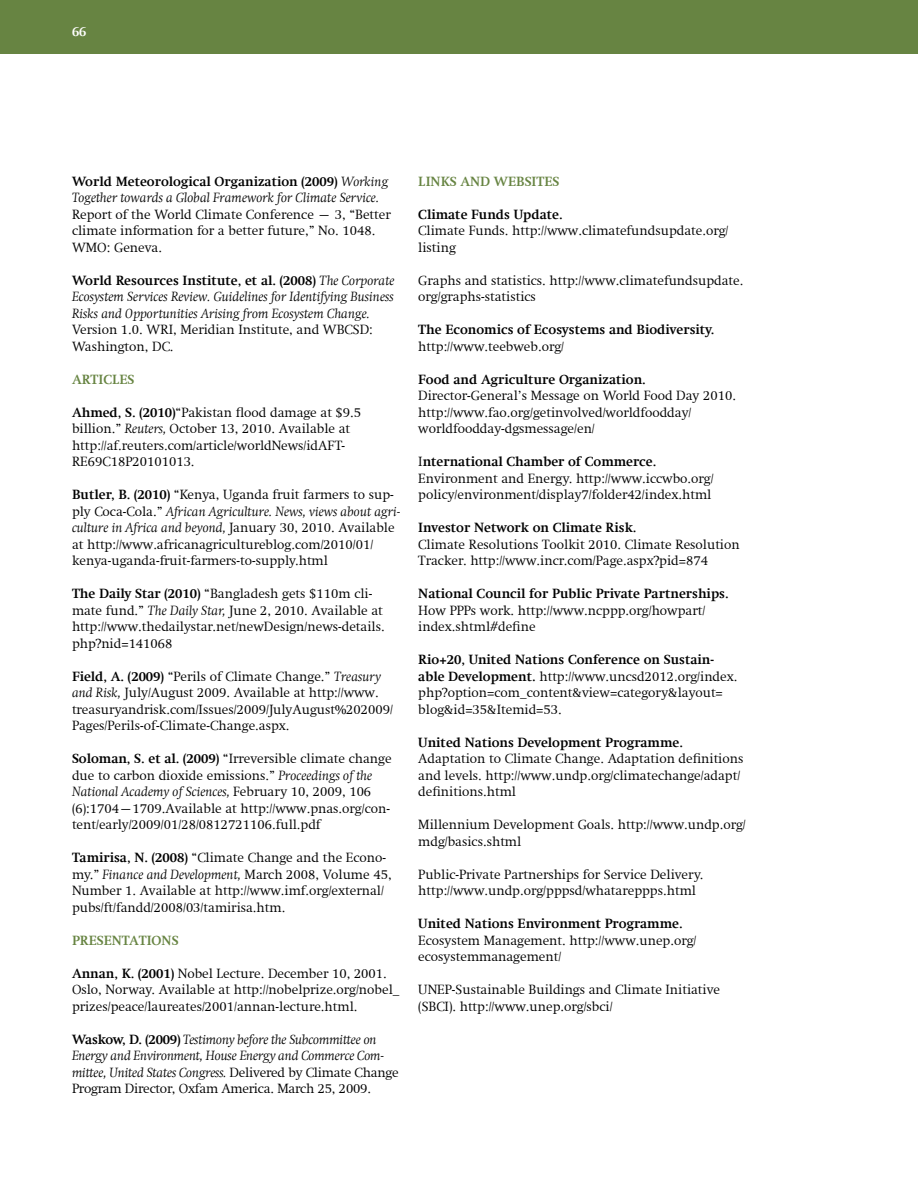
<style>
.page{position:relative;width:918px;height:1188px;background:#fff}
.page>*{position:absolute;margin:0;border:0;box-sizing:border-box;transform-origin:0 0}
.t1{font:300 13.5px/16.5px "Swift Com";color:#000}
.t2{font:italic 300 13.5px/16.5px "Swift Com";letter-spacing:-.015em;color:#000}
.t3{font:700 13.5px "Swift Com";color:#000}
.t4{font:700 13.5px "Swift Com";color:#678442}
.t5{font:700 13.5px "Swift Com";color:#fff}
.s1{font-weight:700;font-style:normal}
.s2{font-weight:700}
.s3{font-style:italic}
.s4{font-style:normal}
</style>
<div class="page">
<div style="left:0;top:0;width:918px;height:54px;background:#678442"></div>
<p class="t5" style="left:72px;top:23px;width:16px">66</p>
<p class="t2" style="left:72px;top:173px;width:318px"><span class="s1">World Meteorological Organization (2009)</span> Working<br>Together towards a Global Framework for Climate Service.</p>
<p class="t1" style="left:72px;top:206px;width:320px">Report of the World Climate Conference – 3, “Better climate information for a better future,” No. 1048.<br>WMO: Geneva.</p>
<p class="t2" style="left:72px;top:272px;width:324px;text-align:justify"><span class="s1">World Resources Institute, et al. (2008)</span> The Corporate Ecosystem Services Review. Guidelines for Identifying Business Risks and Opportunities Arising from Ecosystem Change.</p>
<p class="t1" style="left:72px;top:322px;width:302px">Version 1.0. WRI, Meridian Institute, and WBCSD:<br>Washington, DC.</p>
<p class="t4" style="left:72px;top:371px;width:19px">Artic</p>
<p class="t4" style="left:112px;top:371px;width:16px">les</p>
<p class="t1" style="left:72px;top:404px;width:291px"><span class="s2">Ahmed, S. (2010)</span>“Pakistan flood damage at $9.5 billion.” <span class="s3">Reuters,</span> October 13, 2010. Available at http://af.reuters.com/article/worldNews/idAFT-RE69C18P20101013.</p>
<p class="t1" style="left:72px;top:487px;width:330px"><span class="s2">Butler, B. (2010)</span> “Kenya, Uganda fruit farmers to sup&shy;ply Coca-Cola.” <span class="s3">African Agriculture. News, views about agri&shy;culture in Africa and beyond,</span> January 30, 2010. Available at http://www.africanagricultureblog.com/2010/01/ kenya-uganda-fruit-farmers-to-supply.html</p>
<p class="t1" style="left:72px;top:586px;width:314px"><span class="s2">The Daily Star (2010)</span> “Bangladesh gets $110m cli&shy;mate fund.” <span class="s3">The Daily Star,</span> June 2, 2010. Available at http://www.thedailystar.net/newDesign/news-details. php?nid=141068</p>
<p class="t1" style="left:72px;top:668px;width:323px"><span class="s2">Field, A. (2009)</span> “Perils of Climate Change.” <span class="s3">Treasury and Risk,</span> July/August 2009. Available at http://www. treasuryandrisk.com/Issues/2009/JulyAugust%202009/ Pages/Perils-of-Climate-Change.aspx.</p>
<p class="t1" style="left:72px;top:751px;width:321px"><span class="s2">Soloman, S. et al. (2009)</span> “Irreversible climate change due to carbon dioxide emissions.” <span class="s3">Proceedings of the National Academy of Sciences,</span> February 10, 2009, 106 (6):1704–1709.Available at http://www.pnas.org/con&shy;tent/early/2009/01/28/0812721106.full.pdf</p>
<p class="t1" style="left:72px;top:850px;width:321px"><span class="s2">Tamirisa, N. (2008)</span> “Climate Change and the Econo&shy;my.” <span class="s3">Finance and Development,</span> March 2008, Volume 45, Number 1. Available at http://www.imf.org/external/ pubs/ft/fandd/2008/03/tamirisa.htm.</p>
<p class="t4" style="left:72px;top:932px;width:17px">Prese</p>
<p class="t4" style="left:112px;top:932px;width:19px">ntatio</p>
<p class="t4" style="left:162px;top:932px;width:17px">ns</p>
<p class="t1" style="left:72px;top:965px;width:329px"><span class="s2">Annan, K. (2001)</span> Nobel Lecture. December 10, 2001.<br>Oslo, Norway. Available at http://nobelprize.org/nobel_ prizes/peace/laureates/2001/annan-lecture.html.</p>
<p class="t2" style="left:72px;top:1031px;width:328px"><span class="s1">Waskow, D. (2009)</span> Testimony before the Subcommittee on Energy and Environment, House Energy and Commerce Com&shy;mittee, United States Congress. <span class="s4">Delivered by Climate Change Program Director, Oxfam America. March 25, 2009.</span></p>
<p class="t4" style="left:418px;top:173px;width:85px">Links andwebsites</p>
<p class="t3" style="left:418px;top:206px;width:146px">Climate Funds Update.</p>
<p class="t1" style="left:418px;top:223px;width:312px">Climate Funds. http://www.climatefundsupdate.org/ listing</p>
<p class="t1" style="left:418px;top:272px;width:327px">Graphs and statistics. http://www.climatefundsupdate. org/graphs-statistics</p>
<p class="t3" style="left:418px;top:322px;width:298px">The Economics of Ecosystems and Biodiversity.</p>
<p class="t1" style="left:418px;top:338px;width:147px">http://www.teebweb.org/</p>
<p class="t3" style="left:418px;top:371px;width:229px">Food and Agriculture Organization.</p>
<p class="t1" style="left:418px;top:388px;width:319px">Director-General’s Message on World Food Day 2010. http://www.fao.org/getinvolved/worldfoodday/ worldfoodday-dgsmessage/en/</p>
<p class="t1" style="left:418px;top:454px;width:297px">I<span class="s2">nternational Chamber of Commerce.<br></span>Environment and Energy. http://www.iccwbo.org/ policy/environment/display7/folder42/index.html</p>
<p class="t3" style="left:418px;top:520px;width:220px">Investor Network on Climate Risk.</p>
<p class="t1" style="left:418px;top:536px;width:323px">Climate Resolutions Toolkit 2010. Climate Resolution<br>Tracker. http://www.incr.com/Page.aspx?pid=874</p>
<p class="t3" style="left:418px;top:586px;width:312px">National Council for Public Private Partnerships.</p>
<p class="t1" style="left:418px;top:602px;width:288px">How PPPs work. http://www.ncppp.org/howpart/ index.shtml#define</p>
<p class="t1" style="left:418px;top:651px;width:321px"><span class="s2">Rio+20, United Nations Conference on Sustain&shy;able Development.</span> http://www.uncsd2012.org/index. php?option=com_content&amp;view=category&amp;layout= blog&amp;id=35&amp;Itemid=53.</p>
<p class="t3" style="left:418px;top:734px;width:266px">United Nations Development Programme.</p>
<p class="t1" style="left:418px;top:750px;width:327px">Adaptation to Climate Change. Adaptation definitions and levels. http://www.undp.org/climatechange/adapt/ definitions.html</p>
<p class="t1" style="left:418px;top:816px;width:329px">Millennium Development Goals. http://www.undp.org/ mdg/basics.shtml</p>
<p class="t1" style="left:418px;top:866px;width:287px">Public-Private Partnerships for Service Delivery. http://www.undp.org/pppsd/whatareppps.html</p>
<p class="t3" style="left:418px;top:916px;width:266px">United Nations Environment Programme.</p>
<p class="t1" style="left:418px;top:932px;width:280px">Ecosystem Management. http://www.unep.org/ ecosystemmanagement/</p>
<p class="t1" style="left:418px;top:981px;width:303px">UNEP-Sustainable Buildings and Climate Initiative (SBCI). http://www.unep.org/sbci/</p>
</div>
